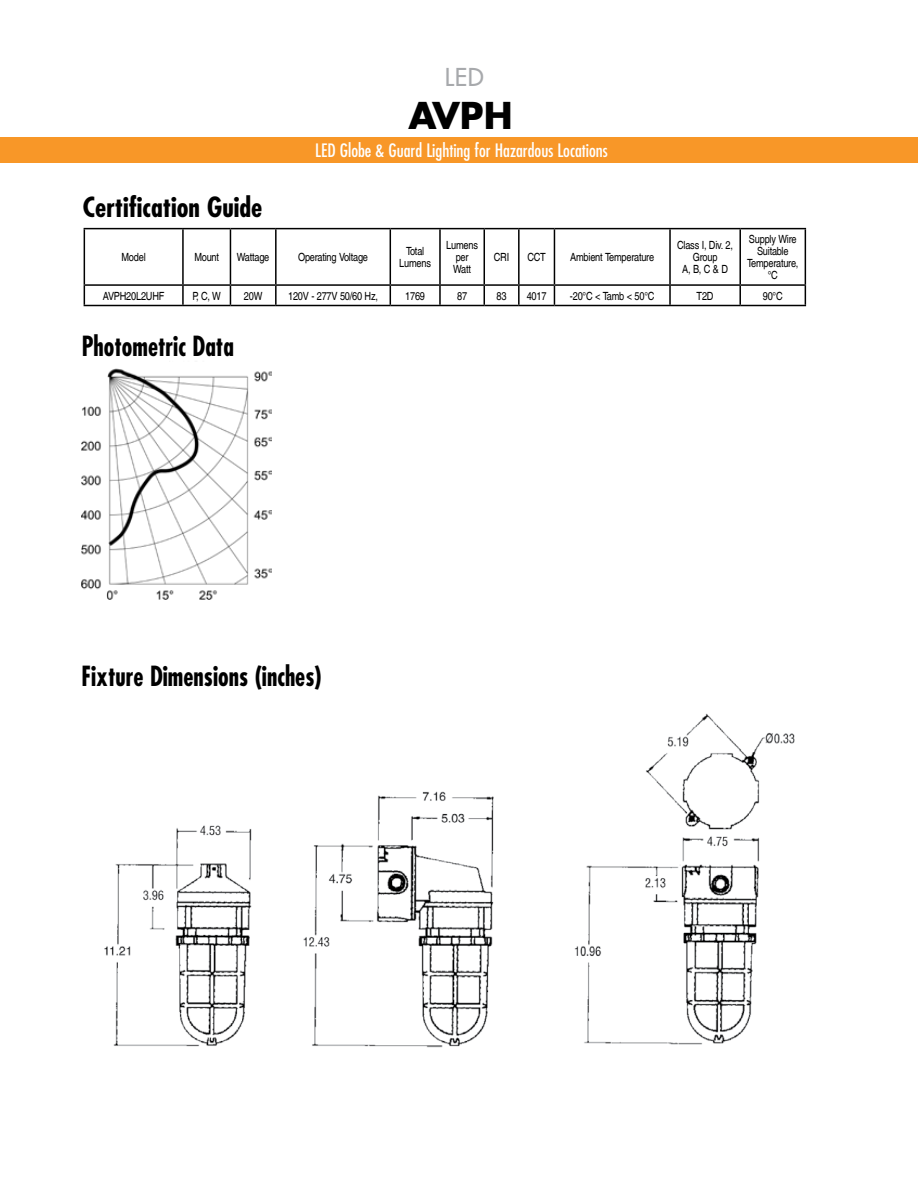
<style>
.page{position:relative;width:918px;height:1188px;background:#fff}
.page>*{position:absolute;margin:0;border:0;box-sizing:border-box;transform-origin:0 0}
.t1{font:700 36px "Futura Std";color:#000}
.t2{font:700 condensed 27px "Futura";color:#000;scale:.9 1}
.t3{font:700 condensed 27px "Futura";color:#000}
.t4{font:500 24px "Futura Std";color:#a7a9ac}
.t5{font:condensed 18px "Futura Std";color:#fff}
.t6{font:condensed 11.25px/12px "Helvetica Com";letter-spacing:-.02em;color:#000;text-align:center}
</style>
<div class="page">
<div style="left:0;top:137px;width:918px;height:26px;background:#f89728"></div>
<img style="left:81px;top:368px;width:190px;height:232px">
<hr style="left:84px;top:228px;width:99px;height:1px;background:#000">
<hr style="left:84px;top:229px;width:1px;height:55px;background:#000">
<hr style="left:183px;top:228px;width:47px;height:1px;background:#000">
<hr style="left:182px;top:229px;width:2px;height:55px;background:#000">
<hr style="left:230px;top:228px;width:46px;height:1px;background:#000">
<hr style="left:230px;top:229px;width:1px;height:55px;background:#000">
<hr style="left:276px;top:228px;width:114px;height:1px;background:#000">
<hr style="left:275px;top:229px;width:2px;height:55px;background:#000">
<hr style="left:390px;top:228px;width:50px;height:1px;background:#000">
<hr style="left:390px;top:229px;width:1px;height:55px;background:#000">
<hr style="left:440px;top:228px;width:44px;height:1px;background:#000">
<hr style="left:439px;top:229px;width:2px;height:55px;background:#000">
<hr style="left:484px;top:228px;width:35px;height:1px;background:#000">
<hr style="left:484px;top:229px;width:1px;height:55px;background:#000">
<hr style="left:519px;top:228px;width:35px;height:1px;background:#000">
<hr style="left:518px;top:229px;width:2px;height:55px;background:#000">
<hr style="left:554px;top:228px;width:116px;height:1px;background:#000">
<hr style="left:554px;top:229px;width:1px;height:55px;background:#000">
<hr style="left:670px;top:228px;width:70px;height:1px;background:#000">
<hr style="left:669px;top:229px;width:2px;height:55px;background:#000">
<hr style="left:740px;top:228px;width:66px;height:1px;background:#000">
<hr style="left:739px;top:229px;width:2px;height:55px;background:#000">
<hr style="left:805px;top:229px;width:1px;height:55px;background:#000">
<hr style="left:84px;top:284px;width:99px;height:2px;background:#000">
<svg style="left:84px;top:286px;width:1px;height:19px"></svg>
<hr style="left:183px;top:284px;width:47px;height:2px;background:#000">
<svg style="left:182px;top:286px;width:2px;height:19px"></svg>
<hr style="left:230px;top:284px;width:46px;height:2px;background:#000">
<svg style="left:230px;top:286px;width:1px;height:19px"></svg>
<hr style="left:390px;top:284px;width:50px;height:2px;background:#000">
<hr style="left:440px;top:284px;width:44px;height:2px;background:#000">
<svg style="left:439px;top:286px;width:2px;height:19px"></svg>
<hr style="left:484px;top:284px;width:35px;height:2px;background:#000">
<svg style="left:484px;top:286px;width:1px;height:19px"></svg>
<hr style="left:519px;top:284px;width:35px;height:2px;background:#000">
<svg style="left:518px;top:286px;width:2px;height:19px"></svg>
<hr style="left:554px;top:284px;width:116px;height:2px;background:#000">
<svg style="left:554px;top:286px;width:1px;height:19px"></svg>
<hr style="left:670px;top:284px;width:70px;height:2px;background:#000">
<svg style="left:669px;top:286px;width:2px;height:19px"></svg>
<hr style="left:740px;top:284px;width:66px;height:2px;background:#000">
<svg style="left:739px;top:286px;width:2px;height:19px"></svg>
<svg style="left:805px;top:286px;width:1px;height:19px"></svg>
<hr style="left:84px;top:305px;width:99px;height:1px;background:#000">
<hr style="left:183px;top:305px;width:47px;height:1px;background:#000">
<hr style="left:230px;top:305px;width:46px;height:1px;background:#000">
<hr style="left:390px;top:305px;width:50px;height:1px;background:#000">
<hr style="left:440px;top:305px;width:44px;height:1px;background:#000">
<hr style="left:484px;top:305px;width:35px;height:1px;background:#000">
<hr style="left:519px;top:305px;width:35px;height:1px;background:#000">
<hr style="left:554px;top:305px;width:116px;height:1px;background:#000">
<hr style="left:670px;top:305px;width:70px;height:1px;background:#000">
<hr style="left:740px;top:305px;width:66px;height:1px;background:#000">
<hr style="left:276px;top:284px;width:114px;height:2px;background:#000">
<svg style="left:275px;top:286px;width:2px;height:19px"></svg>
<svg style="left:390px;top:286px;width:1px;height:19px"></svg>
<hr style="left:276px;top:305px;width:114px;height:1px;background:#000">
<img style="left:104px;top:713px;width:691px;height:335px">
<h2 class="t3" style="left:83px;top:189px;width:181px">Certification Guide</h2>
<h3 class="t4" style="left:445px;top:63px;width:40px">LED</h3>
<h1 class="t1" style="left:408px;top:91px;width:106px">AVPH</h1>
<h3 class="t5" style="left:315px;top:139px;width:294px">LED Globe &amp; Guard Lighting for Hazardous Locations</h3>
<p class="t6" style="left:122px;top:251px;width:26px">Model</p>
<p class="t6" style="left:194px;top:251px;width:26px">Mount</p>
<p class="t6" style="left:237px;top:251px;width:34px">Wattage</p>
<p class="t6" style="left:298px;top:251px;width:72px">Operating Voltage</p>
<p class="t6" style="left:399px;top:245px;width:33px">Total<br>Lumens</p>
<p class="t6" style="left:446px;top:239px;width:33px">Lumens per<br>Watt</p>
<p class="t6" style="left:494px;top:251px;width:17px">CRI</p>
<p class="t6" style="left:527px;top:251px;width:20px">CCT</p>
<p class="t6" style="left:570px;top:251px;width:85px">Ambient Temperature</p>
<p class="t6" style="left:677px;top:239px;width:57px">Class I, Div. 2,<br>Group<br>A, B, C &amp; D</p>
<p class="t6" style="left:747px;top:233px;width:53px">Supply Wire<br>Suitable<br>Temperature, °C</p>
<p class="t6" style="left:103px;top:289px;width:63px">AVPH20L2UHF</p>
<p class="t6" style="left:192px;top:289px;width:30px">P, C, W</p>
<p class="t6" style="left:244px;top:289px;width:20px">20W</p>
<p class="t6" style="left:288px;top:289px;width:91px">120V - 277V 50/60 Hz,</p>
<p class="t6" style="left:405px;top:289px;width:21px">1769</p>
<p class="t6" style="left:457px;top:289px;width:12px">87</p>
<p class="t6" style="left:497px;top:289px;width:12px">83</p>
<p class="t6" style="left:527px;top:289px;width:21px">4017</p>
<p class="t6" style="left:570px;top:289px;width:86px">-20°C &lt; Tamb &lt; 50°C</p>
<p class="t6" style="left:697px;top:289px;width:18px">T2D</p>
<p class="t6" style="left:763px;top:289px;width:21px">90°C</p>
<h2 class="t2" style="left:82px;top:328px;width:171px">Photometric Data</h2>
<h2 class="t2" style="left:81px;top:659px;width:269px">Fixture Dimensions (inches)</h2>
</div>
